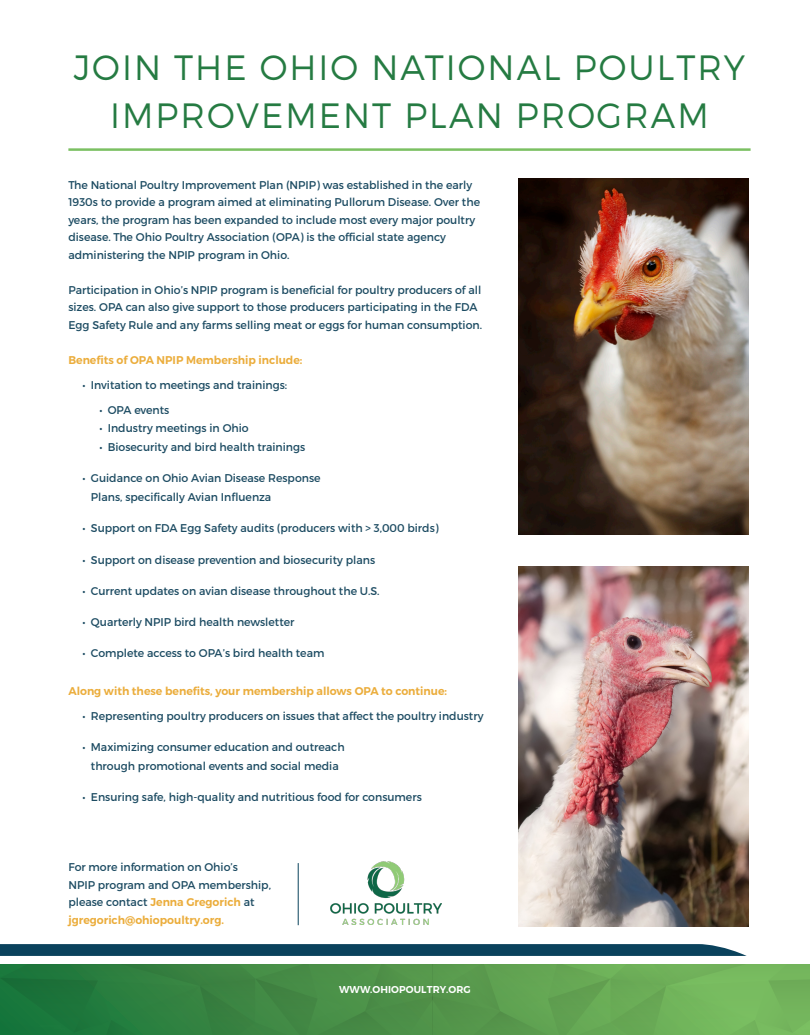
<style>
.page{position:relative;width:810px;height:1035px;background:#fff}
.page>*{position:absolute;margin:0;border:0;box-sizing:border-box;transform-origin:0 0}
.t1{font:300 35.12px/47.6px "Montserrat";letter-spacing:.06em;color:#257b42;text-align:center}
.basic{font:11.25px/17.5px "Montserrat";color:#1c4b62}
.basic-2{font:600 11.25px "Montserrat";color:#ebad3c}
.basic-3{font:600 10px "Montserrat";letter-spacing:.01em;color:#fff}
.s1{font-weight:600;color:#ebad3c}
</style>
<div class="page">
<img style="left:0;top:964px;width:810px;height:71px">
<svg style="left:0;top:944px;width:747px;height:12px;background:#124861"></svg>
<hr style="left:68px;top:148px;width:683px;height:3px;background:#7bc062">
<img style="left:519px;top:178px;width:229px;height:357px">
<img style="left:519px;top:567px;width:229px;height:359px">
<img style="left:330px;top:862px;width:111px;height:63px">
<hr style="left:298px;top:863px;width:1px;height:62px;background:#0a425c">
<p class="t1" style="left:74px;top:43px;width:673px">JOIN THE OHIO NATIONAL POULTRY<br>IMPROVEMENT PLAN PROGRAM</p>
<p class="basic" style="left:68px;top:176px;width:413px">The National Poultry Improvement Plan (NPIP) was established in the early 1930s to provide a program aimed at eliminating Pullorum Disease. Over the years, the program has been expanded to include most every major poultry disease. The Ohio Poultry Association (OPA) is the official state agency administering the NPIP program in Ohio.</p>
<p class="basic" style="left:68px;top:281px;width:415px">Participation in Ohio’s NPIP program is beneficial for poultry producers of all sizes. OPA can also give support to those producers participating in the FDA<br>Egg Safety Rule and any farms selling meat or eggs for human consumption.</p>
<p class="basic-2" style="left:68px;top:353px;width:236px">Benefits of OPA NPIP Membership include:</p>
<p class="basic" style="left:83px;top:376px;width:206px">• Invitation to meetings and trainings:</p>
<p class="basic" style="left:99px;top:401px;width:71px">• OPA events</p>
<p class="basic" style="left:99px;top:420px;width:151px">• Industry meetings in Ohio</p>
<p class="basic" style="left:99px;top:438px;width:207px">• Biosecurity and bird health trainings</p>
<p class="basic" style="left:91px;top:469px;width:231px;line-height:18.8px;text-indent:-8px">• Guidance on Ohio Avian Disease Response<br>Plans, specifically Avian Influenza</p>
<p class="basic" style="left:83px;top:520px;width:358px">• Support on FDA Egg Safety audits (producers with &gt; 3,000 birds)</p>
<p class="basic" style="left:83px;top:551px;width:294px">• Support on disease prevention and biosecurity plans</p>
<p class="basic" style="left:83px;top:582px;width:299px">• Current updates on avian disease throughout the U.S.</p>
<p class="basic" style="left:83px;top:613px;width:213px">• Quarterly NPIP bird health newsletter</p>
<p class="basic" style="left:83px;top:645px;width:243px">• Complete access to OPA’s bird health team</p>
<p class="basic-2" style="left:68px;top:684px;width:380px">Along with these benefits, your membership allows OPA to continue:</p>
<p class="basic" style="left:83px;top:707px;width:403px">• Representing poultry producers on issues that affect the poultry industry</p>
<p class="basic" style="left:83px;top:738px;width:264px;line-height:18.8px;text-align:center">• Maximizing consumer education and outreach through promotional events and social media</p>
<p class="basic" style="left:83px;top:788px;width:341px">• Ensuring safe, high-quality and nutritious food for consumers</p>
<p class="basic" style="left:68px;top:858px;width:204px">For more information on Ohio’s<br>NPIP program and OPA membership, please contact <span class="s1">Jenna Gregorich</span> at <span class="s1">jgregorich@ohiopoultry.org.</span></p>
<p class="basic-3" style="left:339px;top:983px;width:133px">WWW.OHIOPOULTRY.ORG</p>
</div>
